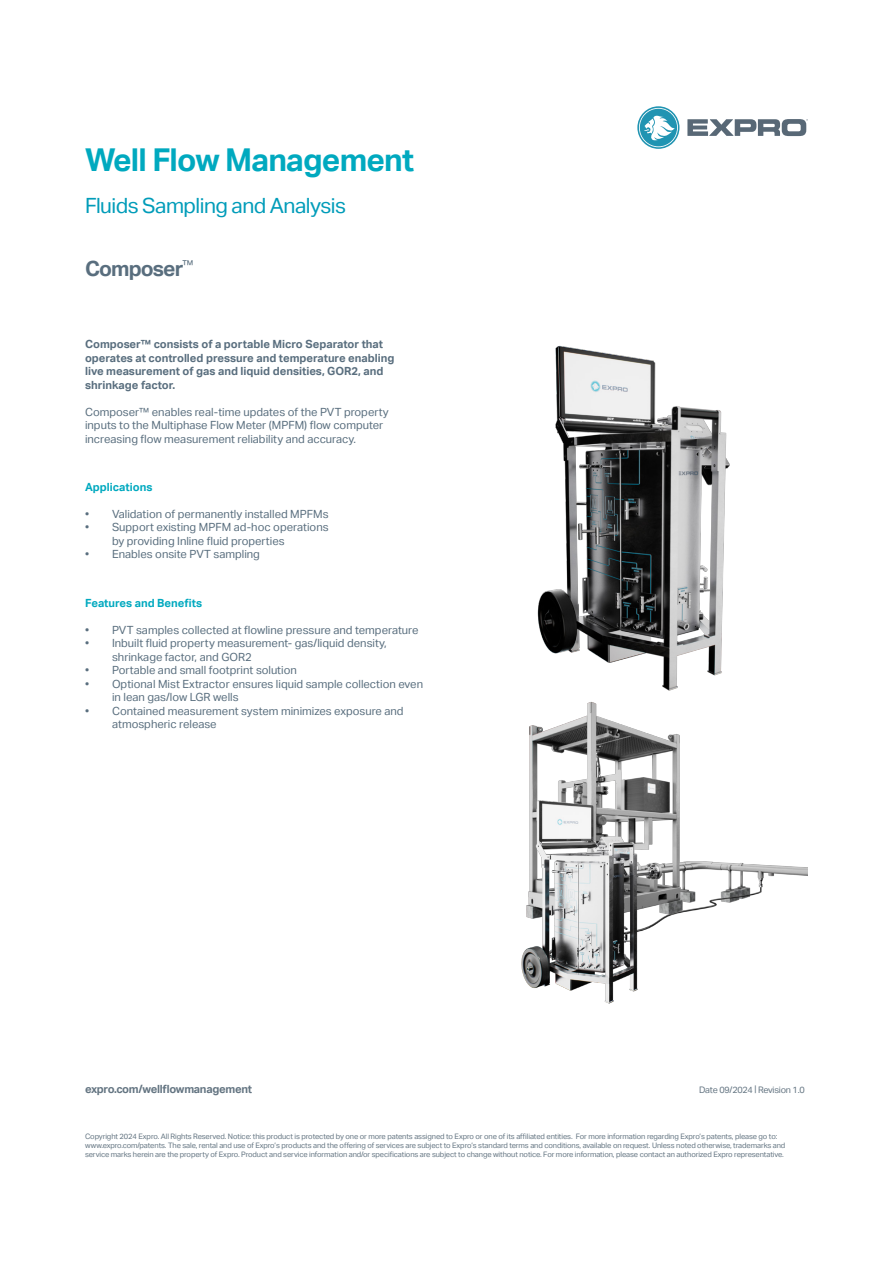
<style>
.page{position:relative;width:893px;height:1263px;background:#fff}
.page>*{position:absolute;margin:0;border:0;box-sizing:border-box;transform-origin:0 0}
.t1{font:700 31.5px "Aktiv Grotesk";letter-spacing:-.025em;color:#00a9bf}
.t2{font:21px "Aktiv Grotesk";letter-spacing:-.025em;color:#009cb9}
.t3{font:700 21px "Aktiv Grotesk";letter-spacing:-.04em;color:#596e7e}
.t4{font:11.25px/13.5px "Aktiv Grotesk";color:#596e7e}
.t5{font:700 11.25px/13.5px "Aktiv Grotesk";color:#596e7e}
.t6{font:700 11.25px "Aktiv Grotesk";color:#00a9bf}
.t7{font:700 11.25px "Aktiv Grotesk";letter-spacing:-.025em;color:#647582}
.t8{font:9px "Aktiv Grotesk";letter-spacing:-.025em;color:#647582}
.t9{font:7.5px/9px "Aktiv Grotesk";letter-spacing:-.015em;color:#647582}
</style>
<div class="page">
<svg style="left:637px;top:106px;width:42px;height:43px"></svg>
<svg style="left:687px;top:119px;width:121px;height:17px"></svg>
<img style="left:537px;top:345px;width:193px;height:346px">
<img style="left:521px;top:702px;width:287px;height:302px">
<p class="t1" style="left:85px;top:142px;width:331px">Well Flow Management</p>
<p class="t2" style="left:85px;top:193px;width:263px">Fluids Sampling and Analysis</p>
<p class="t3" style="left:85px;top:257px;width:110px">Composer<sup>™</sup></p>
<p class="t5" style="left:85px;top:338px;width:311px">Composer™ consists of a portable Micro Separator that operates at controlled pressure and temperature enabling live measurement of gas and liquid densities, GOR2, and shrinkage factor.</p>
<p class="t4" style="left:85px;top:405px;width:305px">Composer™ enables real-time updates of the PVT property inputs to the Multiphase Flow Meter (MPFM) flow computer increasing flow measurement reliability and accuracy.</p>
<p class="t6" style="left:85px;top:480px;width:69px">Applications</p>
<p class="t4" style="left:85px;top:507px;width:245px">• Validation of permanently installed MPFMs</p>
<p class="t4" style="left:112px;top:520px;width:218px;text-indent:-27px">• Support existing MPFM ad-hoc operations by providing Inline fluid properties</p>
<p class="t4" style="left:85px;top:547px;width:176px">• Enables onsite PVT sampling</p>
<p class="t6" style="left:85px;top:596px;width:118px">Features and Benefits</p>
<p class="t4" style="left:85px;top:623px;width:335px">• PVT samples collected at flowline pressure and temperature</p>
<p class="t4" style="left:112px;top:636px;width:276px;text-indent:-27px">• Inbuilt fluid property measurement- gas/liquid density, shrinkage factor, and GOR2</p>
<p class="t4" style="left:85px;top:663px;width:213px">• Portable and small footprint solution</p>
<p class="t4" style="left:112px;top:677px;width:313px;text-indent:-27px">• Optional Mist Extractor ensures liquid sample collection even in lean gas/low LGR wells</p>
<p class="t4" style="left:112px;top:704px;width:293px;text-indent:-27px">• Contained measurement system minimizes exposure and atmospheric release</p>
<p class="t7" style="left:85px;top:1082px;width:168px">expro.com/wellflowmanagement</p>
<p class="t8" style="left:699px;top:1084px;width:107px">Date 09/2024 | Revision 1.0</p>
<p class="t9" style="left:85px;top:1131px;width:702px">Copyright 2024 Expro. All Rights Reserved. Notice: this product is protected by one or more patents assigned to Expro or one of its affiliated entities. For more information regarding Expro’s patents, please go to: www.expro.com/patents. The sale, rental and use of Expro’s products and the offering of services are subject to Expro’s standard terms and conditions, available on request. Unless noted otherwise, trademarks and service marks herein are the property of Expro. Product and service information and/or specifications are subject to change without notice. For more information, please contact an authorized Expro representative.</p>
</div>
